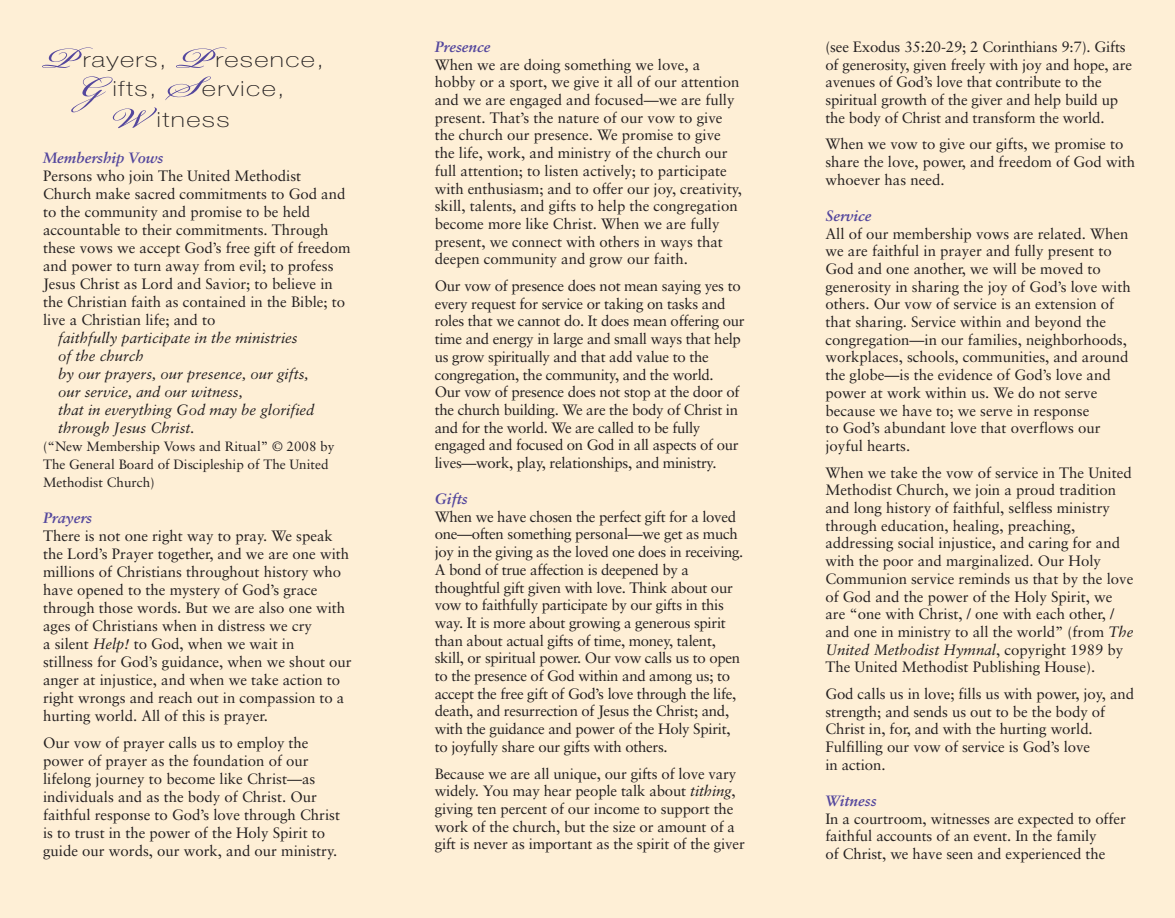
<style>
.page{position:relative;width:1175px;height:918px;background:#fff}
.page>*{position:absolute;margin:0;border:0;box-sizing:border-box;transform-origin:0 0}
.t1{font:100 21px/28.5px "Helvetica Neue";letter-spacing:.05em;color:#231f20;text-align:center;scale:1.3 1}
.t2{font:15px/17.7px "Sabon";color:#231f20}
.t3{font:15px/17.7px "Sabon";letter-spacing:-.02em;color:#231f20}
.t4{font:italic 15px "Sabon";color:#231f20}
.t5{font:italic 700 15px "Sabon";color:#54479d}
.t6{font:13.5px/18px "Sabon";color:#231f20}
.s1{font-family:"Bickham Script MM 400";font-weight:400;font-size:45px;color:#54479d}
.s2{font-weight:700;font-style:italic;color:#54479d}
.s3{font-style:italic}
</style>
<div class="page">
<div style="left:0;top:0;width:1174px;height:918px;background:#feefd6"></div>
<p class="t1" style="left:43px;top:48px;width:217px"><span class="s1">P</span>rayers, <span class="s1">P</span>resence,<br><span class="s1">G</span> ifts, <span class="s1">S</span>ervice,</p>
<p class="t1" style="left:110px;top:108px;width:94px"><span class="s1">W</span> itness</p>
<p class="t5" style="left:43px;top:152px;width:122px">Membership Vows</p>
<p class="t2" style="left:43px;top:169px;width:260px">Persons who join The United Methodist</p>
<p class="t2" style="left:43px;top:187px;width:304px">Church make sacred commitments to God and</p>
<p class="t2" style="left:43px;top:205px;width:269px">to the community and promise to be held</p>
<p class="t2" style="left:43px;top:223px;width:287px">accountable to their commitments. Through</p>
<p class="t2" style="left:43px;top:241px;width:309px">these vows we accept God’s free gift of freedom</p>
<p class="t2" style="left:43px;top:259px;width:292px">and power to turn away from evil; to profess</p>
<p class="t2" style="left:43px;top:277px;width:291px">Jesus Christ as Lord and Savior; to believe in</p>
<p class="t2" style="left:43px;top:295px;width:304px">the Christian faith as contained in the Bible; to</p>
<p class="t2" style="left:43px;top:313px;width:174px">live a Christian life; and to</p>
<p class="t4" style="left:58px;top:332px;width:241px">faithfully participate in the ministries</p>
<p class="t4" style="left:58px;top:350px;width:87px">of the church</p>
<p class="t4" style="left:58px;top:368px;width:252px">by our prayers, our presence, our gifts,</p>
<p class="t4" style="left:58px;top:386px;width:186px">our service, and our witness,</p>
<p class="t4" style="left:58px;top:404px;width:258px">that in everything God may be glorified</p>
<p class="t4" style="left:58px;top:422px;width:138px">through Jesus Christ.</p>
<p class="t6" style="left:43px;top:439px;width:293px">(“New Membership Vows and Ritual” © 2008 by<br>The General Board of Discipleship of The United<br>Methodist Church)</p>
<p class="t2" style="left:43px;top:511px;width:310px"><span class="s2">Prayers<br></span>There is not one right way to pray. We speak the Lord’s Prayer together, and we are one with millions of Christians throughout history who have opened to the mystery of God’s grace through those words. But we are also one with ages of Christians when in distress we cry<br>a silent <span class="s3">Help!</span> to God, when we wait in<br>stillness for God’s guidance, when we shout our anger at injustice, and when we take action to right wrongs and reach out in compassion to a hurting world. All of this is prayer.</p>
<p class="t2" style="left:43px;top:736px;width:298px">Our vow of prayer calls us to employ the power of prayer as the foundation of our lifelong journey to become like Christ—as individuals and as the body of Christ. Our faithful response to God’s love through Christ is to trust in the power of the Holy Spirit to guide our words, our work, and our ministry.</p>
<p class="t2" style="left:435px;top:39px;width:309px"><span class="s2">Presence<br></span>When we are doing something we love, a hobby or a sport, we give it all of our attention and we are engaged and focused—we are fully present. That’s the nature of our vow to give the church our presence. We promise to give the life, work, and ministry of the church our full attention; to listen actively; to participate with enthusiasm; and to offer our joy, creativity, skill, talents, and gifts to help the congregation become more like Christ. When we are fully present, we connect with others in ways that deepen community and grow our faith.</p>
<p class="t3" style="left:435px;top:278px;width:311px">Our vow of presence does not mean saying yes to every request for service or taking on tasks and roles that we cannot do. It does mean offering our time and energy in large and small ways that help us grow spiritually and that add value to the congregation, the community, and the world.<br>Our vow of presence does not stop at the door of the church building. We are the body of Christ in and for the world. We are called to be fully engaged and focused on God in all aspects of our lives—work, play, relationships, and ministry.</p>
<p class="t3" style="left:435px;top:491px;width:310px"><span class="s2">Gifts<br></span>When we have chosen the perfect gift for a loved one—often something personal—we get as much joy in the giving as the loved one does in receiving.<br>A bond of true affection is deepened by a thoughtful gift given with love. Think about our vow to faithfully participate by our gifts in this way. It is more about growing a generous spirit than about actual gifts of time, money, talent, skill, or spiritual power. Our vow calls us to open to the presence of God within and among us; to accept the free gift of God’s love through the life, death, and resurrection of Jesus the Christ; and, with the guidance and power of the Holy Spirit, to joyfully share our gifts with others.</p>
<p class="t2" style="left:435px;top:766px;width:312px">Because we are all unique, our gifts of love vary widely. You may hear people talk about <span class="s3">tithing</span>, giving ten percent of our income to support the work of the church, but the size or amount of a gift is never as important as the spirit of the giver</p>
<p class="t2" style="left:825px;top:39px;width:308px">(see Exodus 35:20-29; 2 Corinthians 9:7). Gifts of generosity, given freely with joy and hope, are avenues of God’s love that contribute to the spiritual growth of the giver and help build up the body of Christ and transform the world.</p>
<p class="t2" style="left:825px;top:137px;width:311px">When we vow to give our gifts, we promise to share the love, power, and freedom of God with whoever has need.</p>
<p class="t2" style="left:825px;top:208px;width:307px"><span class="s2">Service<br></span>All of our membership vows are related. When we are faithful in prayer and fully present to God and one another, we will be moved to generosity in sharing the joy of God’s love with others. Our vow of service is an extension of that sharing. Service within and beyond the congregation—in our families, neighborhoods, workplaces, schools, communities, and around the globe—is the evidence of God’s love and power at work within us. We do not serve because we have to; we serve in response<br>to God’s abundant love that overflows our joyful hearts.</p>
<p class="t2" style="left:825px;top:465px;width:309px">When we take the vow of service in The United Methodist Church, we join a proud tradition and long history of faithful, selfless ministry through education, healing, preaching, addressing social injustice, and caring for and with the poor and marginalized. Our Holy Communion service reminds us that by the love of God and the power of the Holy Spirit, we are “one with Christ, / one with each other, / and one in ministry to all the world” (from <span class="s3">The United Methodist Hymnal</span>, copyright 1989 by The United Methodist Publishing House).</p>
<p class="t2" style="left:825px;top:686px;width:310px">God calls us in love; fills us with power, joy, and strength; and sends us out to be the body of Christ in, for, and with the hurting world.<br>Fulfilling our vow of service is God’s love<br>in action.</p>
<p class="t2" style="left:825px;top:793px;width:302px"><span class="s2">Witness<br></span>In a courtroom, witnesses are expected to offer faithful accounts of an event. In the family<br>of Christ, we have seen and experienced the</p>
</div>
